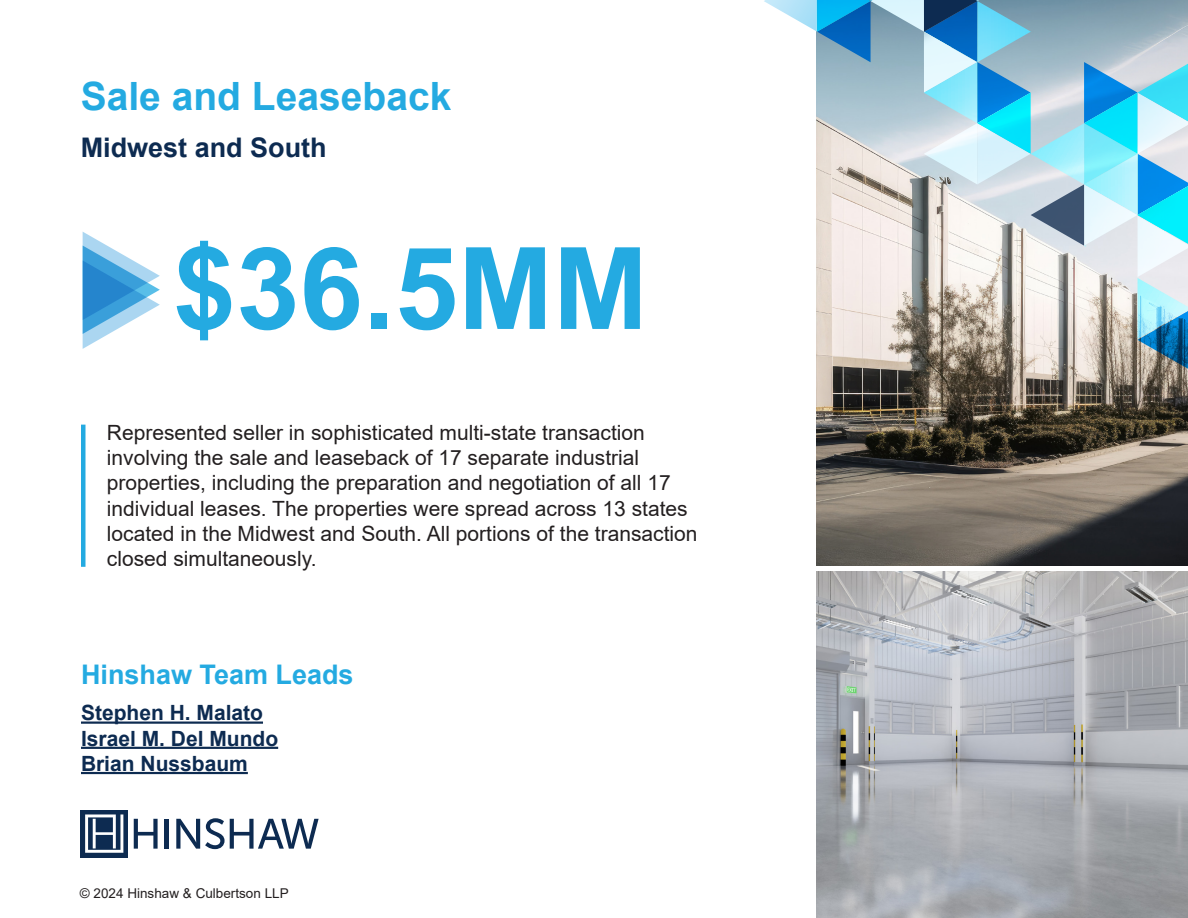
<style>
.page{position:relative;width:1188px;height:918px;background:#fff}
.page>*{position:absolute;margin:0;border:0;box-sizing:border-box;transform-origin:0 0}
.t1{font:700 114px "Arial";color:#24aae1}
.t2{font:700 39px "Arial";color:#24aae1}
.t3{font:700 27px "Arial";color:#24aae1}
.t4{font:700 27px "Arial";color:#0d2b51}
.t5{font:21px/25.2px "Arial";color:#231f20}
.t6{font:700 21px/25.2px "Arial";color:#0d2b51}
.t7{font:13.5px "Arial";color:#231f20}
</style>
<div class="page">
<img style="left:817px;top:370px;width:371px;height:195px">
<svg style="left:134px;top:819px;width:24px;height:30px"></svg>
<hr style="left:165px;top:819px;width:4px;height:30px;background:#0d2b51">
<svg style="left:176px;top:818px;width:143px;height:31px"></svg>
<div style="left:80px;top:810px;width:48px;height:47px;background:#0d2b51"></div>
<svg style="left:85px;top:814px;width:38px;height:39px"></svg>
<img style="left:816px;top:571px;width:372px;height:347px">
<svg style="left:764px;top:0;width:424px;height:370px"></svg>
<div style="left:81px;top:425px;width:5px;height:142px;background:#24aae1"></div>
<svg style="left:83px;top:232px;width:77px;height:117px"></svg>
<hr style="left:81px;top:722px;width:182px;height:2px;background:#0d2b51">
<hr style="left:81px;top:747px;width:197px;height:2px;background:#0d2b51">
<hr style="left:81px;top:772px;width:167px;height:2px;background:#0d2b51">
<p class="t2" style="left:81px;top:69px;width:372px">Sale and Leaseback</p>
<p class="t4" style="left:81px;top:129px;width:248px">Midwest and South</p>
<p class="t1" style="left:173px;top:209px;width:477px">$36.5MM</p>
<p class="t5" style="left:107px;top:420px;width:592px">Represented seller in sophisticated multi-state transaction involving the sale and leaseback of 17 separate industrial properties, including the preparation and negotiation of all 17 individual leases. The properties were spread across 13 states located in the Midwest and South. All portions of the transaction closed simultaneously.</p>
<p class="t3" style="left:81px;top:656px;width:274px">Hinshaw Team Leads</p>
<p class="t6" style="left:81px;top:701px;width:199px">Stephen H. Malato<br>Israel M. Del Mundo<br>Brian Nussbaum</p>
<p class="t7" style="left:80px;top:884px;width:210px">© 2024 Hinshaw &amp; Culbertson LLP</p>
</div>
